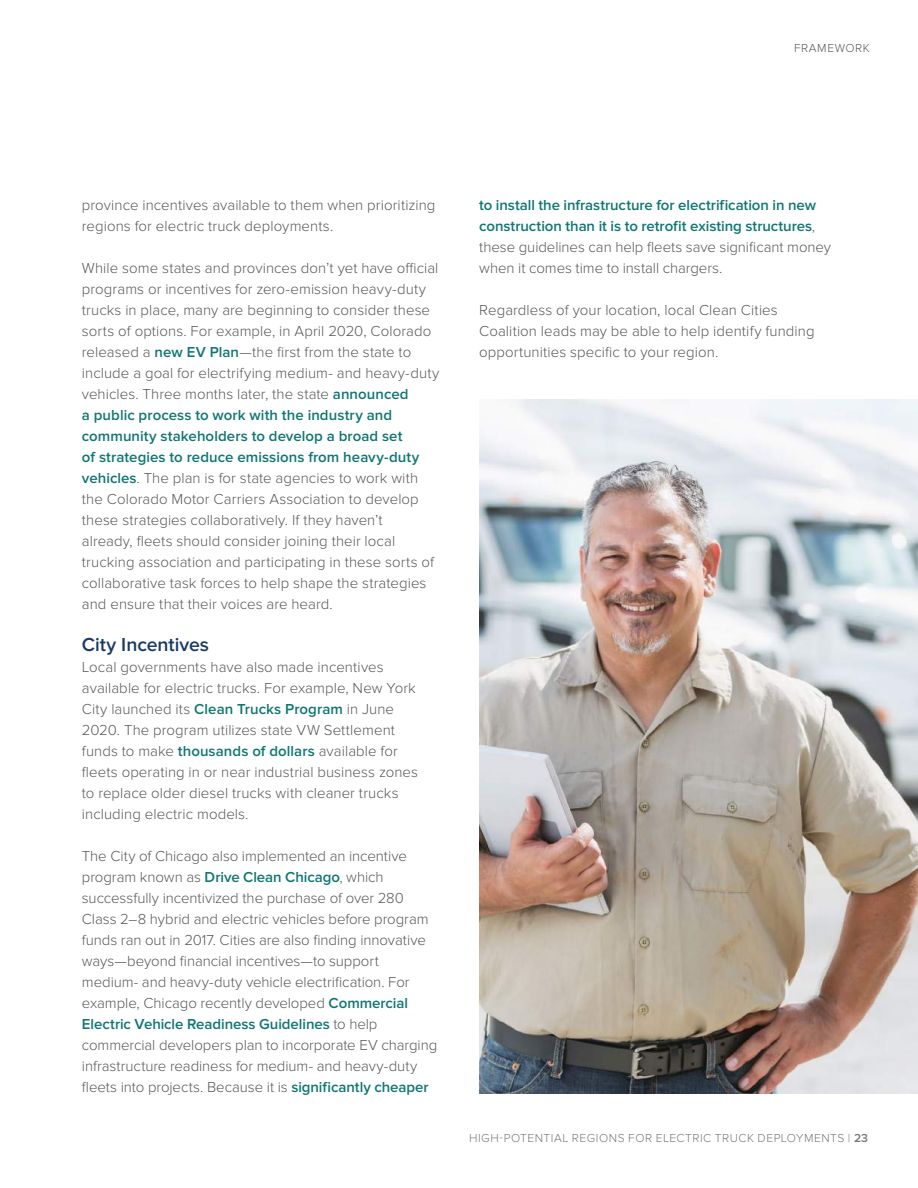
<style>
.page{position:relative;width:918px;height:1188px;background:#fff}
.page>*{position:absolute;margin:0;border:0;box-sizing:border-box;transform-origin:0 0}
.t1{font:600 19.5px "Proxima Nova";color:#183b66}
.t2{font:300 15px/21px "Proxima Nova";letter-spacing:.005em;color:#58595b}
.t3{font:600 15px/21px "Proxima Nova";letter-spacing:-.005em;color:#0f7672}
.t4{font:300 12px "Proxima Nova";letter-spacing:.04em;color:#77787b}
.t5{font:300 12px "Proxima Nova";letter-spacing:.045em;color:#58595b}
.s1{font-weight:600;color:#0f7672}
.s2{font-weight:300;color:#58595b}
.s3{font-weight:600}
</style>
<div class="page">
<img style="left:479px;top:400px;width:439px;height:694px">
<p class="t5" style="left:794px;top:41px;width:77px">FRAMEWORK</p>
<p class="t2" style="left:82px;top:195px;width:355px">province incentives available to them when prioritizing regions for electric truck deployments.</p>
<p class="t2" style="left:82px;top:258px;width:359px">While some states and provinces don’t yet have official programs or incentives for zero-emission heavy-duty trucks in place, many are beginning to consider these sorts of options. For example, in April 2020, Colorado released a <span class="s1">new EV Plan</span>—the first from the state to include a goal for electrifying medium- and heavy-duty vehicles. Three months later, the state <span class="s1">announced<br>a public process to work with the industry and community stakeholders to develop a broad set<br>of strategies to reduce emissions from heavy-duty vehicles</span>. The plan is for state agencies to work with the Colorado Motor Carriers Association to develop these strategies collaboratively. If they haven’t<br>already, fleets should consider joining their local trucking association and participating in these sorts of collaborative task forces to help shape the strategies and ensure that their voices are heard.</p>
<h1 class="t1" style="left:82px;top:633px;width:129px">City Incentives</h1>
<p class="t2" style="left:82px;top:657px;width:338px">Local governments have also made incentives available for electric trucks. For example, New York City launched its <span class="s1">Clean Trucks Program</span> in June 2020. The program utilizes state VW Settlement funds to make <span class="s1">thousands of dollars</span> available for fleets operating in or near industrial business zones to replace older diesel trucks with cleaner trucks including electric models.</p>
<p class="t2" style="left:82px;top:846px;width:357px">The City of Chicago also implemented an incentive program known as <span class="s1">Drive Clean Chicago</span>, which successfully incentivized the purchase of over 280<br>Class 2–8 hybrid and electric vehicles before program funds ran out in 2017. Cities are also finding innovative ways—beyond financial incentives—to support medium- and heavy-duty vehicle electrification. For example, Chicago recently developed <span class="s1">Commercial Electric Vehicle Readiness Guidelines</span> to help commercial developers plan to incorporate EV charging infrastructure readiness for medium- and heavy-duty fleets into projects. Because it is <span class="s1">significantly cheaper</span></p>
<p class="t3" style="left:479px;top:195px;width:353px">to install the infrastructure for electrification in new construction than it is to retrofit existing structures<span class="s2">, these guidelines can help fleets save significant money when it comes time to install chargers.</span></p>
<p class="t2" style="left:479px;top:300px;width:337px">Regardless of your location, local Clean Cities<br>Coalition leads may be able to help identify funding opportunities specific to your region.</p>
<p class="t4" style="left:469px;top:1131px;width:401px">HIGH-POTENTIAL REGIONS FOR ELECTRIC TRUCK DEPLOYMENTS | <span class="s3">23</span></p>
</div>
